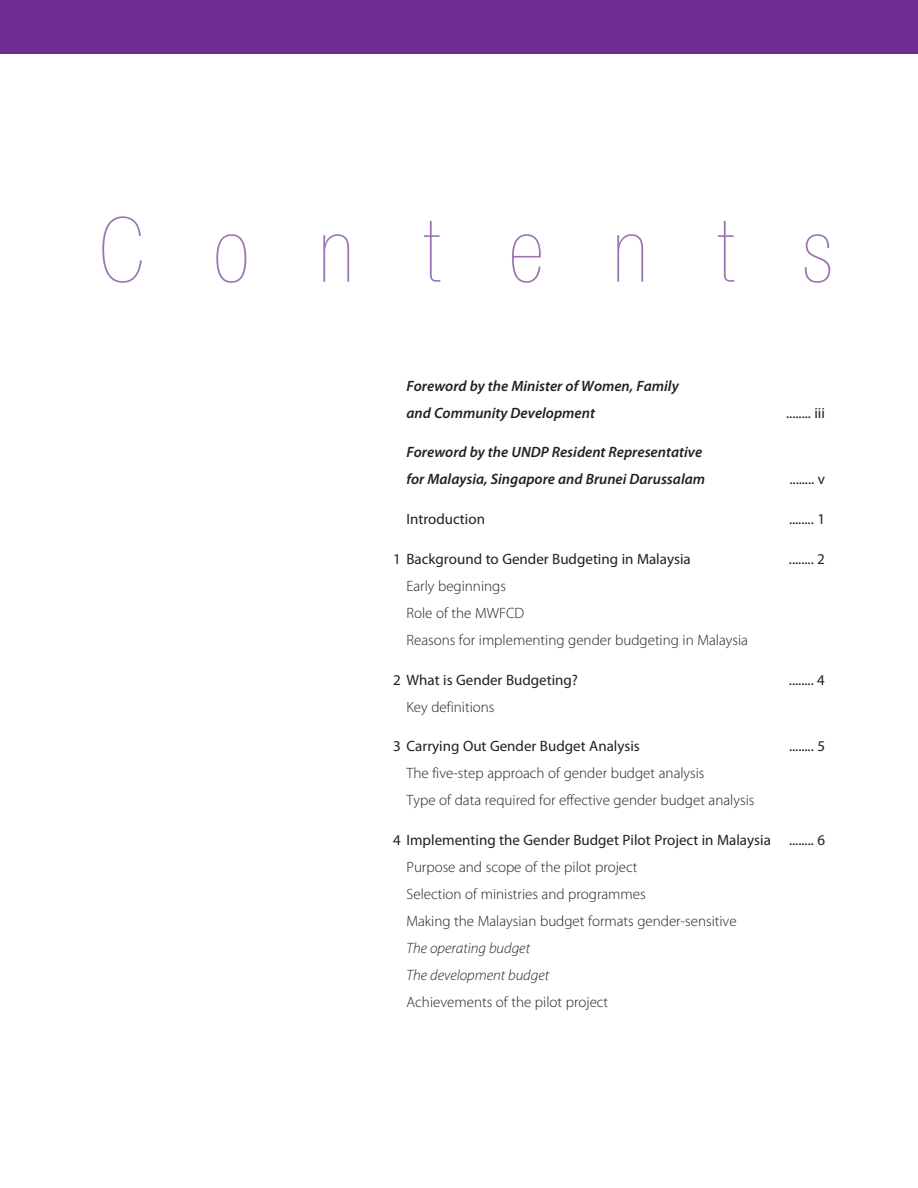
<style>
.page{position:relative;width:918px;height:1188px;background:#fff}
.page>*{position:absolute;margin:0;border:0;box-sizing:border-box;transform-origin:0 0}
.t1{font:900 condensed 90px "Helvetica Neue";letter-spacing:.77em;color:#9a75b3}
.t2{font:300 15px/27px "Myriad Pro";color:#231f20}
.t3{font:15px "Myriad Pro";color:#231f20}
.t4{font:italic 600 15px/27px "Myriad Pro";color:#231f20}
.t5{font:italic 300 15px/27px "Myriad Pro";color:#231f20}
</style>
<div class="page">
<div style="left:0;top:0;width:918px;height:54px;background:#6e2c91"></div>
<h1 class="t1" style="left:99px;top:217px;width:735px">Contents</h1>
<p class="t4" style="left:406px;top:373px;width:274px">Foreword by the Minister of Women, Family and Community Development</p>
<p class="t4" style="left:406px;top:440px;width:300px">Foreword by the UNDP Resident Representative for Malaysia, Singapore and Brunei Darussalam</p>
<p class="t3" style="left:786px;top:407px;width:40px">........ iii</p>
<p class="t3" style="left:789px;top:474px;width:37px">........ v</p>
<p class="t3" style="left:406px;top:514px;width:80px">Introduction</p>
<p class="t3" style="left:789px;top:514px;width:38px">........ 1</p>
<p class="t3" style="left:393px;top:553px;width:299px">1 Background to Gender Budgeting in Malaysia</p>
<p class="t3" style="left:789px;top:553px;width:38px">........ 2</p>
<p class="t2" style="left:406px;top:574px;width:343px">Early beginnings<br>Role of the MWFCD<br>Reasons for implementing gender budgeting in Malaysia</p>
<p class="t3" style="left:393px;top:674px;width:187px">2 What is Gender Budgeting?</p>
<p class="t3" style="left:789px;top:674px;width:38px">........ 4</p>
<p class="t2" style="left:406px;top:694px;width:89px">Key definitions</p>
<p class="t3" style="left:393px;top:741px;width:248px">3 Carrying Out Gender Budget Analysis</p>
<p class="t3" style="left:789px;top:741px;width:38px">........ 5</p>
<p class="t2" style="left:406px;top:761px;width:349px">The five-step approach of gender budget analysis<br>Type of data required for effective gender budget analysis</p>
<p class="t3" style="left:393px;top:835px;width:434px">4 Implementing the Gender Budget Pilot Project in Malaysia ........ 6</p>
<p class="t2" style="left:406px;top:855px;width:332px">Purpose and scope of the pilot project<br>Selection of ministries and programmes<br>Making the Malaysian budget formats gender-sensitive</p>
<p class="t5" style="left:406px;top:936px;width:144px">The operating budget<br>The development budget</p>
<p class="t2" style="left:406px;top:990px;width:203px">Achievements of the pilot project</p>
</div>
